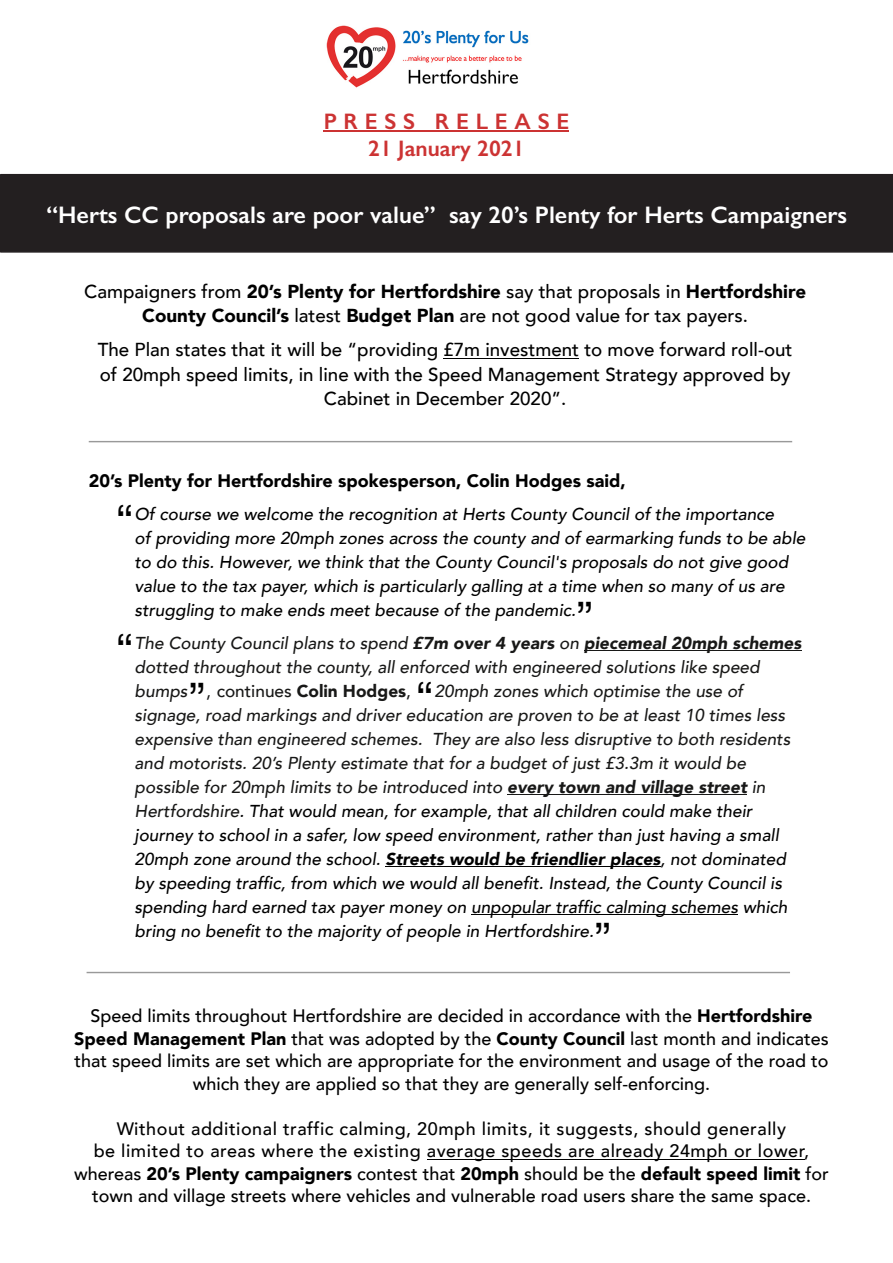
<style>
.page{position:relative;width:893px;height:1263px;background:#fff}
.page>*{position:absolute;margin:0;border:0;box-sizing:border-box;transform-origin:0 0}
.t1{font:42px "Helvetica Neue";color:#000}
.t2{font:600 24px "Gill Sans";color:#fff}
.t3{font:600 22.5px/27px "Gill Sans";letter-spacing:.15em;color:#c33;text-align:center}
.t4{font:500 18.75px/24px "Avenir";color:#000;text-align:center}
.t5{font:500 18px/22.5px "Avenir";letter-spacing:.03em;color:#000;text-align:center}
.t6{font:500 18px/22.5px "Avenir";color:#000;text-align:center}
.t7{font:900 18px "Avenir";color:#000}
.t8{font:italic 500 17.25px/24px "Avenir";color:#000}
.t9{font:italic 500 17.25px/24px "Avenir";color:#181817}
.s1{font-weight:900}
.s2{font-family:"Helvetica Neue";font-weight:400;font-style:normal;font-size:42px;color:#000}
.s3{font-weight:400;font-style:normal;font-size:19.5px}
.s4{font-style:normal}
.s5{font-weight:900;font-style:normal}
.s6{color:#181817}
.s7{font-weight:900;color:#181817}
</style>
<div class="page">
<hr style="left:89px;top:441px;width:702px;height:1px;background:#999">
<hr style="left:87px;top:972px;width:702px;height:1px;background:#999">
<div style="left:0;top:174px;width:893px;height:79px;background:#231f20"></div>
<hr style="left:443px;top:358px;width:136px;height:1px;background:#000">
<hr style="left:584px;top:650px;width:217px;height:1px;background:#181817">
<hr style="left:507px;top:794px;width:240px;height:1px;background:#181817">
<hr style="left:385px;top:866px;width:276px;height:1px;background:#000">
<hr style="left:471px;top:914px;width:267px;height:1px;background:#000">
<img style="left:326px;top:25px;width:203px;height:63px">
<hr style="left:324px;top:130px;width:245px;height:2px;background:#c33">
<hr style="left:427px;top:1159px;width:377px;height:1px;background:#000">
<h3 class="t3" style="left:324px;top:110px;width:247px">PRESS RELEASE<br>21 January 2021</h3>
<h2 class="t2" style="left:46px;top:205px;width:802px">“Herts CC proposals are poor value” say 20’s Plenty for Herts Campaigners</h2>
<p class="t4" style="left:84px;top:280px;width:723px">Campaigners from <span class="s1">20’s Plenty for Hertfordshire</span> say that proposals in <span class="s1">Hertfordshire<br>County Council’s</span> latest <span class="s1">Budget Plan</span> are not good value for tax payers.</p>
<p class="t4" style="left:98px;top:338px;width:696px">The Plan states that it will be “providing £7m investment to move forward roll-out of 20mph speed limits, in line with the Speed Management Strategy approved by<br>Cabinet in December 2020”.</p>
<p class="t7" style="left:89px;top:468px;width:538px">20’s Plenty for Hertfordshire spokesperson, Colin Hodges said,</p>
<h1 class="t1" style="left:116px;top:495px;width:19px">“</h1>
<p class="t8" style="left:135px;top:502px;width:672px">Of course we welcome the recognition at Herts County Council of the importance<br>of providing more 20mph zones across the county and of earmarking funds to be able to do this. However, we think that the County Council's proposals do not give good value to the tax payer, which is particularly galling at a time when so many of us are struggling to make ends meet because of the pandemic.</p>
<h1 class="t1" style="left:576px;top:592px;width:19px">”</h1>
<h1 class="t1" style="left:116px;top:624px;width:19px">“</h1>
<p class="t9" style="left:135px;top:631px;width:668px">The County Council plans to spend <span class="s1">£7m over 4 years</span> on <span class="s1">piecemeal 20mph schemes </span>dotted throughout the county, all enforced with engineered solutions like speed bumps<span class="s2">”</span><span class="s3">,</span> <span class="s4">continues</span> <span class="s5">Colin Hodges</span><span class="s4">,</span></p>
<h1 class="t1" style="left:416px;top:672px;width:19px">“</h1>
<p class="t8" style="left:135px;top:679px;width:657px;text-indent:300px"><span class="s6">20mph zones which optimise the use of signage, road markings and driver education are proven to be at least 10 times less expensive than engineered schemes. They are also less disruptive to both residents and motorists. 20’s Plenty estimate that for a budget of just £3.3m it would be possible for 20mph limits to be introduced into</span> <span class="s7">every town and village street</span> <span class="s6">in Hertfordshire</span>. That would mean, for example, that all children could make their journey to school in a safer, low speed environment, rather than just having a small 20mph zone around the school. <span class="s1">Streets would be friendlier places</span>, not dominated by speeding traffic, from which we would all benefit. Instead, the County Council is spending hard earned tax payer money on unpopular traffic calming schemes which bring no benefit to the majority of people in Hertfordshire.</p>
<h1 class="t1" style="left:594px;top:913px;width:19px">”</h1>
<p class="t6" style="left:74px;top:1005px;width:756px">Speed limits throughout Hertfordshire are decided in accordance with the <span class="s1">Hertfordshire Speed Management Plan</span> that was adopted by the <span class="s1">County Council</span> last month and indicates that speed limits are set which are appropriate for the environment and usage of the road to which they are applied so that they are generally self-enforcing.</p>
<p class="t5" style="left:74px;top:1117px;width:756px">Without additional traffic calming, 20mph limits, it suggests, should generally<br>be limited to areas where the existing average speeds are already 24mph or lower, whereas <span class="s1">20’s Plenty campaigners</span> contest that <span class="s1">20mph</span> should be the <span class="s1">default speed limit</span> for town and village streets where vehicles and vulnerable road users share the same space.</p>
</div>
